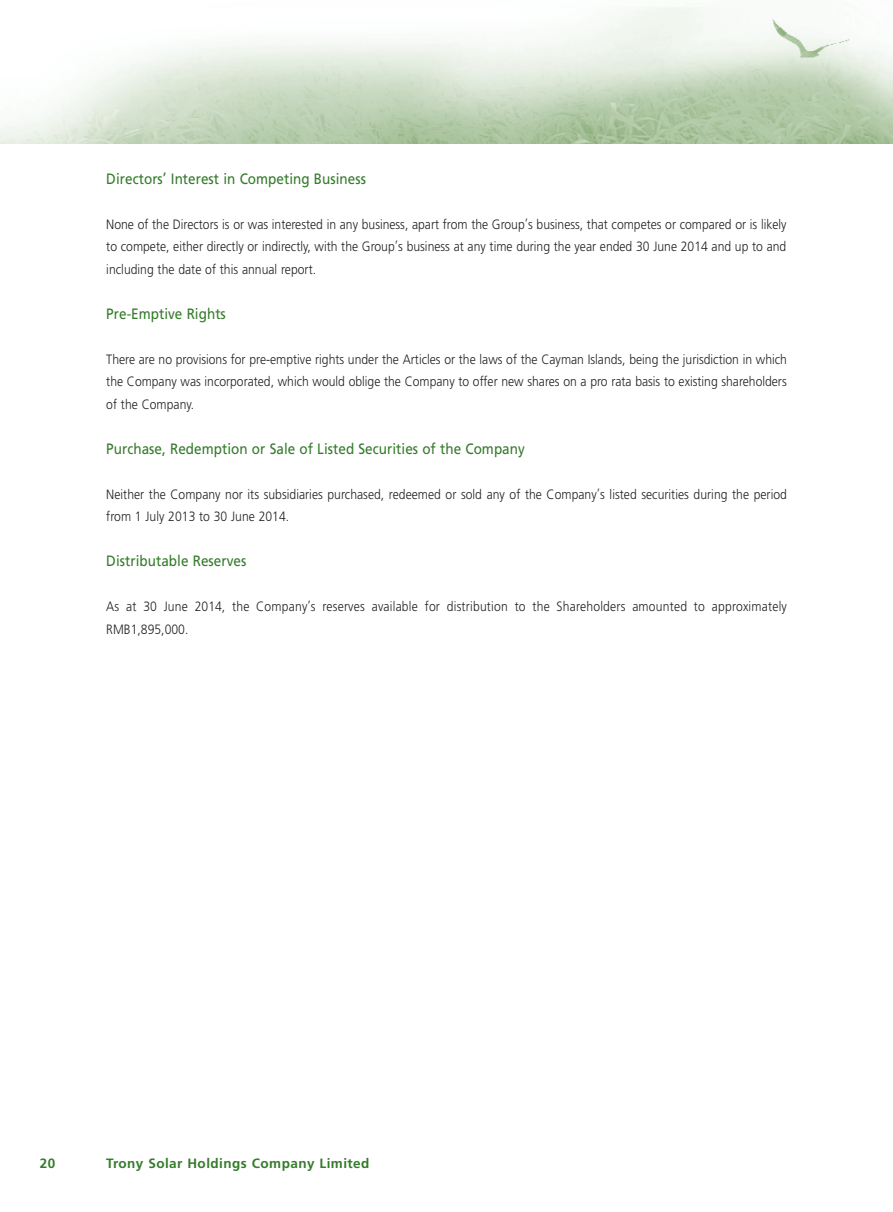
<style>
.page{position:relative;width:893px;height:1212px;background:#fff}
.page>*{position:absolute;margin:0;border:0;box-sizing:border-box;transform-origin:0 0}
.t1{font:15px "Frutiger LT Std";letter-spacing:.005em;color:#357b2b;scale:.9 1}
.t2{font:300 13.5px/22.5px "Frutiger LT Std";letter-spacing:.005em;color:#231f20;text-align:justify;scale:.9 1}
.t3{font:700 13.5px "Frutiger LT Std";letter-spacing:.035em;color:#357b2b}
</style>
<div class="page">
<img style="left:0;top:7px;width:893px;height:136px">
<p class="t1" style="left:106px;top:169px;width:290px">Directors’ Interest in Competing Business</p>
<p class="t2" style="left:106px;top:213px;width:757px">None of the Directors is or was interested in any business, apart from the Group’s business, that competes or compared or is likely to compete, either directly or indirectly, with the Group’s business at any time during the year ended 30 June 2014 and up to and including the date of this annual report.</p>
<p class="t1" style="left:106px;top:304px;width:134px">Pre-Emptive Rights</p>
<p class="t2" style="left:106px;top:348px;width:758px">There are no provisions for pre-emptive rights under the Articles or the laws of the Cayman Islands, being the jurisdiction in which the Company was incorporated, which would oblige the Company to offer new shares on a pro rata basis to existing shareholders of the Company.</p>
<p class="t1" style="left:106px;top:439px;width:467px">Purchase, Redemption or Sale of Listed Securities of the Company</p>
<p class="t2" style="left:106px;top:483px;width:758px">Neither the Company nor its subsidiaries purchased, redeemed or sold any of the Company’s listed securities during the period from 1 July 2013 to 30 June 2014.</p>
<p class="t1" style="left:106px;top:552px;width:157px">Distributable Reserves</p>
<p class="t2" style="left:106px;top:595px;width:758px">As at 30 June 2014, the Company’s reserves available for distribution to the Shareholders amounted to approximately<br>RMB1,895,000.</p>
<p class="t3" style="left:40px;top:1155px;width:17px">20</p>
<p class="t3" style="left:106px;top:1155px;width:265px">Trony Solar Holdings Company Limited</p>
</div>
